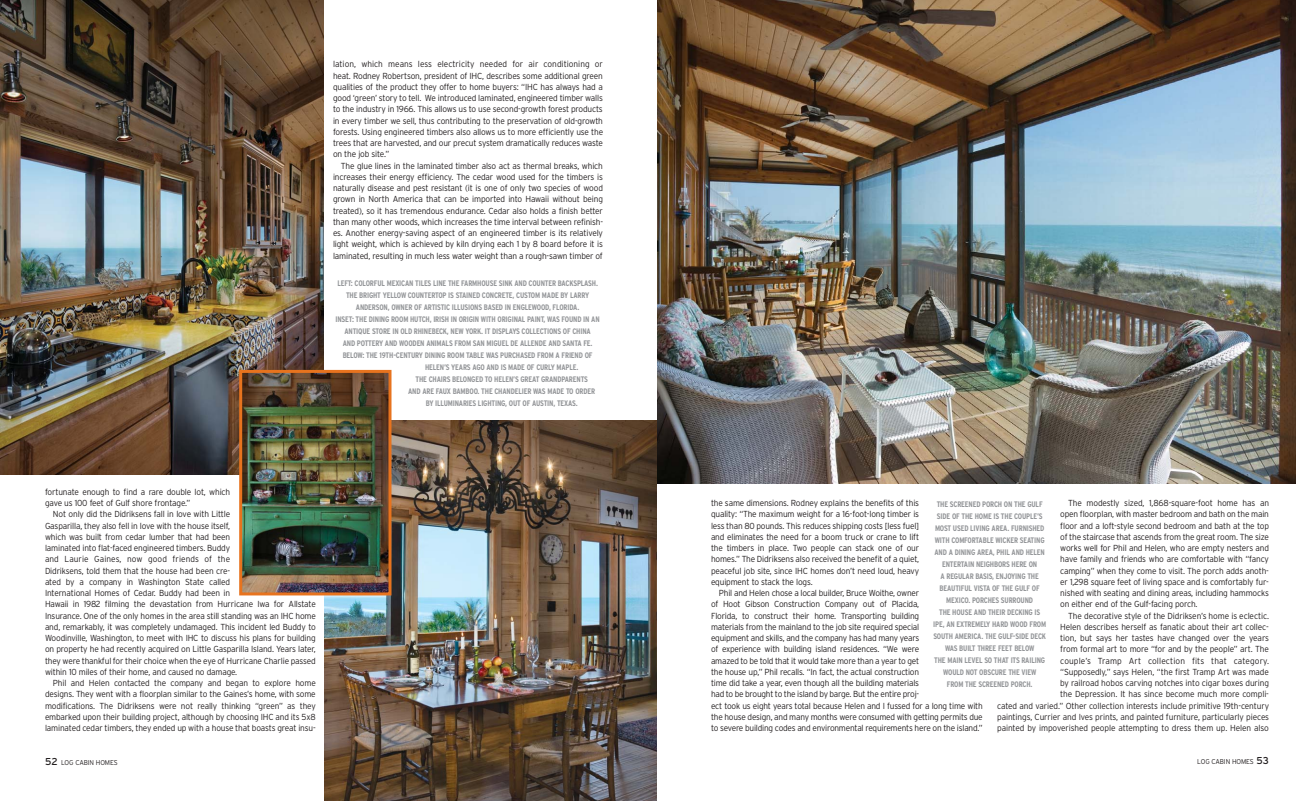
<style>
.page{position:relative;width:1296px;height:801px;background:#fff}
.page>*{position:absolute;margin:0;border:0;box-sizing:border-box;transform-origin:0 0}
.t1{font:300 8.8px/11.2px "Interstate";letter-spacing:-.02em;color:#231f20;text-align:justify;scale:.95 1}
.t2{font:700 condensed 8px/12px "Interstate";letter-spacing:-.02em;color:#939598;text-align:center}
.t3{font:300 7px "Interstate";color:#231f20;scale:.95 1}
.s1{font-weight:400;font-size:10px}
</style>
<div class="page">
<img style="left:0;top:0;width:324px;height:475px">
<img style="left:657px;top:0;width:639px;height:483px">
<img style="left:325px;top:420px;width:332px;height:381px">
<img style="left:243px;top:374px;width:145px;height:217px">
<div style="left:239px;top:370px;width:153px;height:225px;border:3px solid #e7731e"></div>
<p class="t1" style="left:333px;top:59px;width:286px">lation, which means less electricity needed for air conditioning or heat. Rodney Robertson, president of IHC, describes some additional green qualities of the product they offer to home buyers: “IHC has always had a good ‘green’ story to tell. We introduced laminated, engineered timber walls to the industry in 1966. This allows us to use second-growth forest products in every timber we sell, thus contributing to the preservation of old-growth forests. Using engineered timbers also allows us to more efficiently use the trees that are harvested, and our precut system dramatically reduces waste on the job site.”</p>
<p class="t1" style="left:333px;top:160px;width:286px;text-indent:8px">The glue lines in the laminated timber also act as thermal breaks, which increases their energy efficiency. The cedar wood used for the timbers is naturally disease and pest resistant (it is one of only two species of wood grown in North America that can be imported into Hawaii without being treated), so it has tremendous endurance. Cedar also holds a finish better than many other woods, which increases the time interval between refinish&shy;es. Another energy-saving aspect of an engineered timber is its relatively light weight, which is achieved by kiln drying each 1 by 8 board before it is laminated, resulting in much less water weight than a rough-sawn timber of</p>
<p class="t2" style="left:337px;top:277px;width:262px">LEFT: COLORFUL MEXICAN TILES LINE THE FARMHOUSE SINK AND COUNTER BACKSPLASH.</p>
<p class="t2" style="left:346px;top:289px;width:245px">THE BRIGHT YELLOW COUNTERTOP IS STAINED CONCRETE, CUSTOM MADE BY LARRY</p>
<p class="t2" style="left:356px;top:301px;width:225px">ANDERSON, OWNER OF ARTISTIC ILLUSIONS BASED IN ENGLEWOOD, FLORIDA.</p>
<p class="t2" style="left:336px;top:313px;width:266px">INSET: THE DINING ROOM HUTCH, IRISH IN ORIGIN WITH ORIGINAL PAINT, WAS FOUND IN AN</p>
<p class="t2" style="left:344px;top:325px;width:248px">ANTIQUE STORE IN OLD RHINEBECK, NEW YORK. IT DISPLAYS COLLECTIONS OF CHINA</p>
<p class="t2" style="left:343px;top:337px;width:251px">AND POTTERY AND WOODEN ANIMALS FROM SAN MIGUEL DE ALLENDE AND SANTA FE.</p>
<p class="t2" style="left:343px;top:349px;width:251px">BELOW: THE 19TH-CENTURY DINING ROOM TABLE WAS PURCHASED FROM A FRIEND OF</p>
<p class="t2" style="left:425px;top:361px;width:155px">HELEN’S YEARS AGO AND IS MADE OF CURLY MAPLE.</p>
<p class="t2" style="left:416px;top:373px;width:174px">THE CHAIRS BELONGED TO HELEN’S GREAT GRANDPARENTS</p>
<p class="t2" style="left:408px;top:385px;width:189px">AND ARE FAUX BAMBOO. THE CHANDELIER WAS MADE TO ORDER</p>
<p class="t2" style="left:426px;top:397px;width:153px">BY ILLUMINARIES LIGHTING, OUT OF AUSTIN, TEXAS.</p>
<p class="t1" style="left:45px;top:486px;width:197px">fortunate enough to find a rare double lot, which gave us 100 feet of Gulf shore frontage.”</p>
<p class="t1" style="left:45px;top:509px;width:287px;text-align:left;text-indent:8px">Not only did the Didriksens fall in love with Little<br>Gasparilla, they also fell in love with the house itself,<br>which was built from cedar lumber that had been<br>laminated into flat-faced engineered timbers. Buddy<br>and Laurie Gaines, now good friends of the<br>Didriksens, told them that the house had been cre-<br>ated by a company in Washington State called<br>International Homes of Cedar. Buddy had been in<br>Hawaii in 1982 filming the devastation from Hurricane Iwa for Allstate Insurance. One of the only homes in the area still standing was an IHC home and, remarkably, it was completely undamaged. This incident led Buddy to Woodinville, Washington, to meet with IHC to discuss his plans for building on property he had recently acquired on Little Gasparilla Island. Years later, they were thankful for their choice when the eye of Hurricane Charlie passed within 10 miles of their home, and caused no damage.</p>
<p class="t1" style="left:45px;top:677px;width:287px;text-indent:8px">Phil and Helen contacted the company and began to explore home designs. They went with a floorplan similar to the Gaines’s home, with some modifications. The Didriksens were not really thinking “green” as they embarked upon their building project, although by choosing IHC and its 5x8 laminated cedar timbers, they ended up with a house that boasts great insu-</p>
<p class="t3" style="left:45px;top:759px;width:78px"><span class="s1">52</span> LOG CABIN HOMES</p>
<p class="t1" style="left:1060px;top:497px;width:221px;text-indent:8px">The modestly sized, 1,868-square-foot home has an open floorplan, with master bedroom and bath on the main floor and a loft-style second bedroom and bath at the top of the staircase that ascends from the great room. The size works well for Phil and Helen, who are empty nesters and have family and friends who are comfortable with “fancy camping” when they come to visit. The porch adds anoth&shy;er 1,298 square feet of living space and is comfortably fur&shy;nished with seating and dining areas, including hammocks on either end of the Gulf-facing porch.</p>
<p class="t1" style="left:997px;top:610px;width:288px;text-align:right">The decorative style of the Didriksen’s home is eclectic.<br>Helen describes herself as fanatic about their art collec-<br>tion, but says her tastes have changed over the years<br>from formal art to more “for and by the people” art. The<br>couple’s Tramp Art collection fits that category.<br>“Supposedly,” says Helen, “the first Tramp Art was made<br>by railroad hobos carving notches into cigar boxes during<br>the Depression. It has since become much more compli-<br>cated and varied.” Other collection interests include primitive 19th-century paintings, Currier and Ives prints, and painted furniture, particularly pieces painted by impoverished people attempting to dress them up. Helen also</p>
<p class="t1" style="left:711px;top:497px;width:221px">the same dimensions. Rodney explains the benefits of this quality: “The maximum weight for a 16-foot-long timber is less than 80 pounds. This reduces shipping costs [less fuel] and eliminates the need for a boom truck or crane to lift the timbers in place. Two people can stack one of our homes.” The Didriksens also received the benefit of a quiet, peaceful job site, since IHC homes don’t need loud, heavy equipment to stack the logs.</p>
<p class="t1" style="left:711px;top:587px;width:288px;text-align:left;text-indent:8px">Phil and Helen chose a local builder, Bruce Woithe, owner<br>of Hoot Gibson Construction Company out of Placida,<br>Florida, to construct their home. Transporting building<br>materials from the mainland to the job site required special<br>equipment and skills, and the company has had many years<br>of experience with building island residences. “We were<br>amazed to be told that it would take more than a year to get<br>the house up,” Phil recalls. “In fact, the actual construction<br>time did take a year, even though all the building materials<br>had to be brought to the island by barge. But the entire proj-<br>ect took us eight years total because Helen and I fussed for a long time with the house design, and many months were consumed with getting permits due to severe building codes and environmental requirements here on the island.”</p>
<p class="t2" style="left:933px;top:498px;width:114px">THE SCREENED PORCH ON THE GULF<br>SIDE OF THE HOME IS THE COUPLE’S<br>MOST USED LIVING AREA. FURNISHED<br>WITH COMFORTABLE WICKER SEATING<br>AND A DINING AREA, PHIL AND HELEN<br>ENTERTAIN NEIGHBORS HERE ON<br>A REGULAR BASIS, ENJOYING THE<br>BEAUTIFUL VISTA OF THE GULF OF<br>MEXICO. PORCHES SURROUND<br>THE HOUSE AND THEIR DECKING IS<br>IPE, AN EXTREMELY HARD WOOD FROM<br>SOUTH AMERICA. THE GULF-SIDE DECK<br>WAS BUILT THREE FEET BELOW<br>THE MAIN LEVEL SO THAT ITS RAILING<br>WOULD NOT OBSCURE THE VIEW<br>FROM THE SCREENED PORCH.</p>
<p class="t3" style="left:1197px;top:758px;width:77px">LOG CABIN HOMES <span class="s1">53</span></p>
</div>
